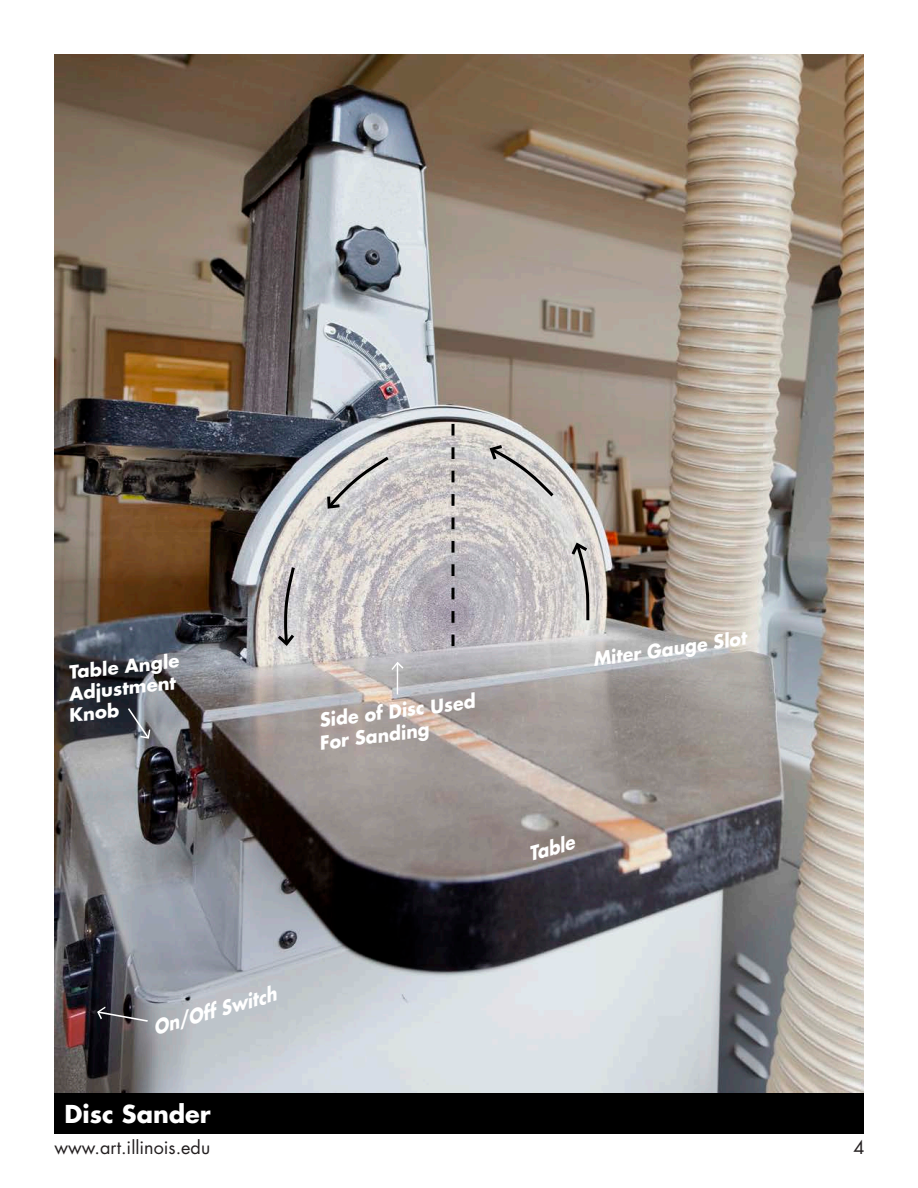
<style>
.page{position:relative;width:918px;height:1188px;background:#fff}
.page>*{position:absolute;margin:0;border:0;box-sizing:border-box;transform-origin:0 0}
.t1{font:700 24px "Futura";color:#fff}
.t2{font:italic 700 19.2px "Futura";color:#fff;scale:.88 1}
.t3{font:italic 700 18.9px "Futura";color:#fff;scale:.9 1}
.t4{font:700 18.45px/22.2px "Futura";color:#fff;scale:.95 1}
.t5{font:italic 700 18.45px "Futura";color:#fff;scale:.95 1}
.t6{font:18px "Futura";color:#231f20}
.t7{font:700 17.85px/21.5px "Futura";color:#fff}
</style>
<div class="page">
<div style="left:54px;top:1093px;width:810px;height:41px;background:#000"></div>
<img style="left:54px;top:54px;width:810px;height:1039px">
<svg style="left:96px;top:996px;width:54px;height:41px;background:#504e53"></svg>
<svg style="left:126px;top:704px;width:26px;height:38px"></svg>
<svg style="left:452px;top:424px;width:2px;height:222px"></svg>
<hr style="left:397px;top:663px;width:1px;height:31px;background:#fff">
<svg style="left:390px;top:660px;width:15px;height:12px"></svg>
<svg style="left:569px;top:540px;width:22px;height:83px;background:#b6b5b3"></svg>
<svg style="left:488px;top:443px;width:69px;height:57px;background:#c1bebc"></svg>
<svg style="left:325px;top:454px;width:67px;height:57px;background:#c0bdbc"></svg>
<svg style="left:275px;top:564px;width:22px;height:84px;background:#aeabad"></svg>
<p class="t7" style="left:63px;top:662px;width:117px;rotate:-6deg">Table Angle<br>Adjustment<br>Knob</p>
<p class="t4" style="left:315px;top:709px;width:169px;rotate:-7deg">Side of Disc Used<br>For Sanding</p>
<p class="t2" style="left:150px;top:1016px;width:146px;rotate:-16deg">On/Off Switch</p>
<p class="t5" style="left:591px;top:647px;width:165px;rotate:-8deg">Miter Gauge Slot</p>
<p class="t3" style="left:525px;top:842px;width:53px;rotate:-15deg">Table</p>
<h1 class="t1" style="left:64px;top:1098px;width:148px">Disc Sander</h1>
<p class="t6" style="left:54px;top:1136px;width:157px">www.art.illinois.edu</p>
<p class="t6" style="left:853px;top:1136px;width:13px">4</p>
</div>
